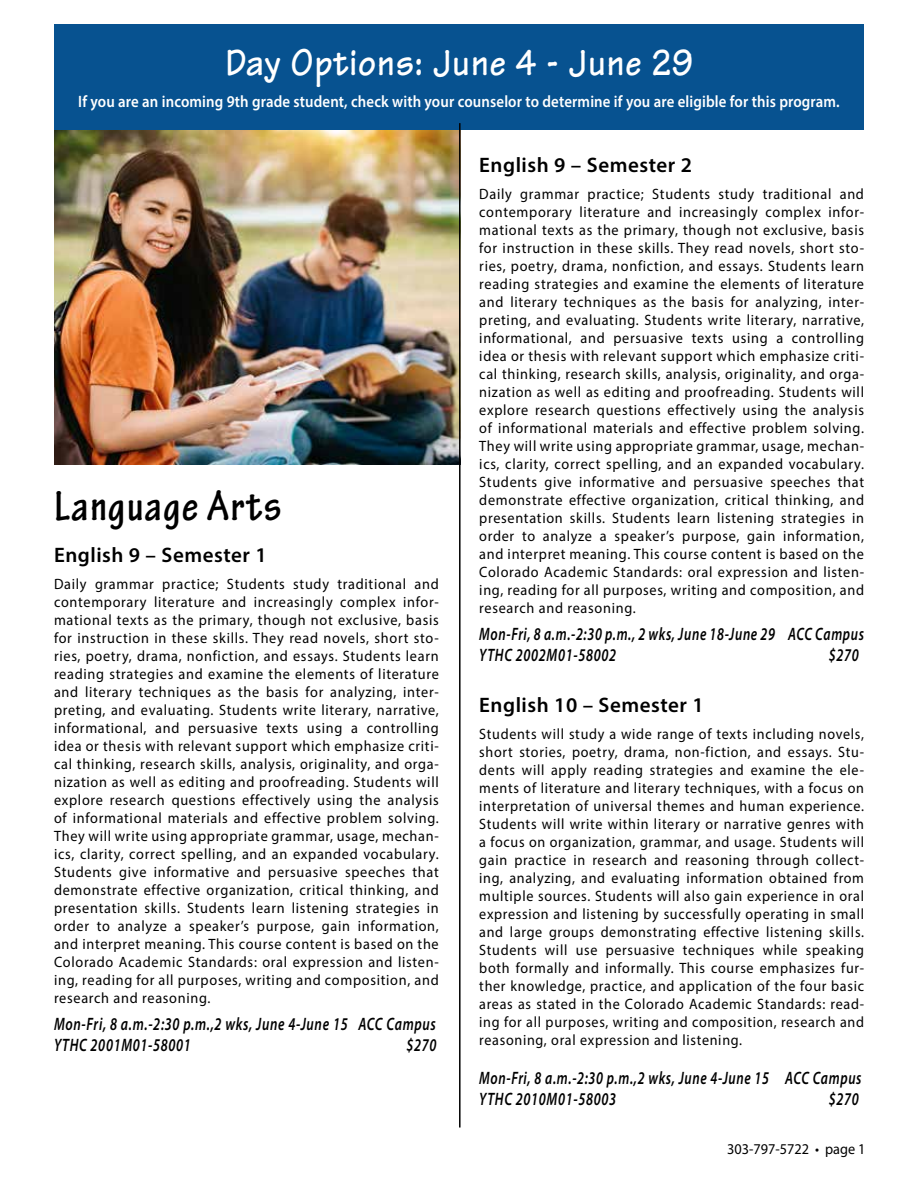
<style>
.page{position:relative;width:918px;height:1188px;background:#fff}
.page>*{position:absolute;margin:0;border:0;box-sizing:border-box;transform-origin:0 0}
.t1{font:700 condensed 45px "Tekton Pro";letter-spacing:.025em;color:#000}
.t2{font:700 39px "Tekton";letter-spacing:.025em;color:#fff;scale:.9 1}
.t3{font:600 21px "Myriad Pro";letter-spacing:.025em;color:#000}
.t4{font:italic 600 18px/21px "Myriad Pro";letter-spacing:.05em;color:#000;scale:.74 1}
.t5{font:italic 600 18px/21px "Myriad Pro";letter-spacing:.05em;color:#000;scale:.75 1}
.t6{font:600 16.5px "Myriad Pro";letter-spacing:.01em;color:#fff;scale:.9 1}
.t7{font:15px/18px "Myriad Pro";letter-spacing:.05em;color:#000;text-align:justify;scale:.95 1}
.t8{font:15px/18px "Myriad Pro";letter-spacing:.05em;color:#000;text-align:justify;scale:.94 1}
.t9{font:15px "Myriad Pro";color:#000;scale:.95 1}
</style>
<div class="page">
<img style="left:54px;top:130px;width:405px;height:334px">
<div style="left:54px;top:25px;width:809px;height:105px;background:#075290"></div>
<hr style="left:459px;top:123px;width:2px;height:1005px;background:#000">
<h2 class="t2" style="left:225px;top:38px;width:521px">Day Options: June 4 - June 29</h2>
<p class="t6" style="left:78px;top:90px;width:848px">If you are an incoming 9th grade student, check with your counselor to determine if you are eligible for this program.</p>
<h1 class="t1" style="left:54px;top:480px;width:229px">Language Arts</h1>
<h3 class="t3" style="left:54px;top:542px;width:214px">English 9 – Semester 1</h3>
<p class="t7" style="left:54px;top:575px;width:407px">Daily grammar practice; Students study traditional and contemporary literature and increasingly complex infor&shy;mational texts as the primary, though not exclusive, basis for instruction in these skills. They read novels, short sto&shy;ries, poetry, drama, nonfiction, and essays. Students learn reading strategies and examine the elements of literature and literary techniques as the basis for analyzing, inter&shy;preting, and evaluating. Students write literary, narrative, informational, and persuasive texts using a controlling idea or thesis with relevant support which emphasize criti&shy;cal thinking, research skills, analysis, originality, and orga&shy;nization as well as editing and proofreading. Students will explore research questions effectively using the analysis of informational materials and effective problem solving.<br>They will write using appropriate grammar, usage, mechan&shy;ics, clarity, correct spelling, and an expanded vocabulary.<br>Students give informative and persuasive speeches that demonstrate effective organization, critical thinking, and presentation skills. Students learn listening strategies in order to analyze a speaker’s purpose, gain information, and interpret meaning. This course content is based on the Colorado Academic Standards: oral expression and listen&shy;ing, reading for all purposes, writing and composition, and research and reasoning.</p>
<p class="t5" style="left:54px;top:1013px;width:511px">Mon-Fri, 8 a.m.-2:30 p.m.,2 wks, June 4-June 15 ACC Campus<br>YTHC 2001M01-58001</p>
<p class="t5" style="left:406px;top:1034px;width:42px">$270</p>
<h3 class="t3" style="left:479px;top:152px;width:214px">English 9 – Semester 2</h3>
<p class="t7" style="left:479px;top:185px;width:407px">Daily grammar practice; Students study traditional and contemporary literature and increasingly complex infor&shy;mational texts as the primary, though not exclusive, basis for instruction in these skills. They read novels, short sto&shy;ries, poetry, drama, nonfiction, and essays. Students learn reading strategies and examine the elements of literature and literary techniques as the basis for analyzing, inter&shy;preting, and evaluating. Students write literary, narrative, informational, and persuasive texts using a controlling idea or thesis with relevant support which emphasize criti&shy;cal thinking, research skills, analysis, originality, and orga&shy;nization as well as editing and proofreading. Students will explore research questions effectively using the analysis of informational materials and effective problem solving.<br>They will write using appropriate grammar, usage, mechan&shy;ics, clarity, correct spelling, and an expanded vocabulary.<br>Students give informative and persuasive speeches that demonstrate effective organization, critical thinking, and presentation skills. Students learn listening strategies in order to analyze a speaker’s purpose, gain information, and interpret meaning. This course content is based on the Colorado Academic Standards: oral expression and listen&shy;ing, reading for all purposes, writing and composition, and research and reasoning.</p>
<p class="t4" style="left:479px;top:623px;width:521px">Mon-Fri, 8 a.m.-2:30 p.m., 2 wks, June 18-June 29 ACC Campus<br>YTHC 2002M01-58002</p>
<p class="t5" style="left:829px;top:644px;width:42px">$270</p>
<h3 class="t3" style="left:479px;top:692px;width:226px">English 10 – Semester 1</h3>
<p class="t8" style="left:479px;top:725px;width:411px">Students will study a wide range of texts including novels, short stories, poetry, drama, non-fiction, and essays. Stu&shy;dents will apply reading strategies and examine the ele&shy;ments of literature and literary techniques, with a focus on interpretation of universal themes and human experience.<br>Students will write within literary or narrative genres with a focus on organization, grammar, and usage. Students will gain practice in research and reasoning through collect&shy;ing, analyzing, and evaluating information obtained from multiple sources. Students will also gain experience in oral expression and listening by successfully operating in small and large groups demonstrating effective listening skills.<br>Students will use persuasive techniques while speaking both formally and informally. This course emphasizes fur&shy;ther knowledge, practice, and application of the four basic areas as stated in the Colorado Academic Standards: read&shy;ing for all purposes, writing and composition, research and reasoning, oral expression and listening.</p>
<p class="t4" style="left:479px;top:1067px;width:518px">Mon-Fri, 8 a.m.-2:30 p.m.,2 wks, June 4-June 15 ACC Campus<br>YTHC 2010M01-58003</p>
<p class="t5" style="left:829px;top:1088px;width:42px">$270</p>
<p class="t9" style="left:727px;top:1140px;width:147px">303-797-5722 • page 1</p>
</div>
